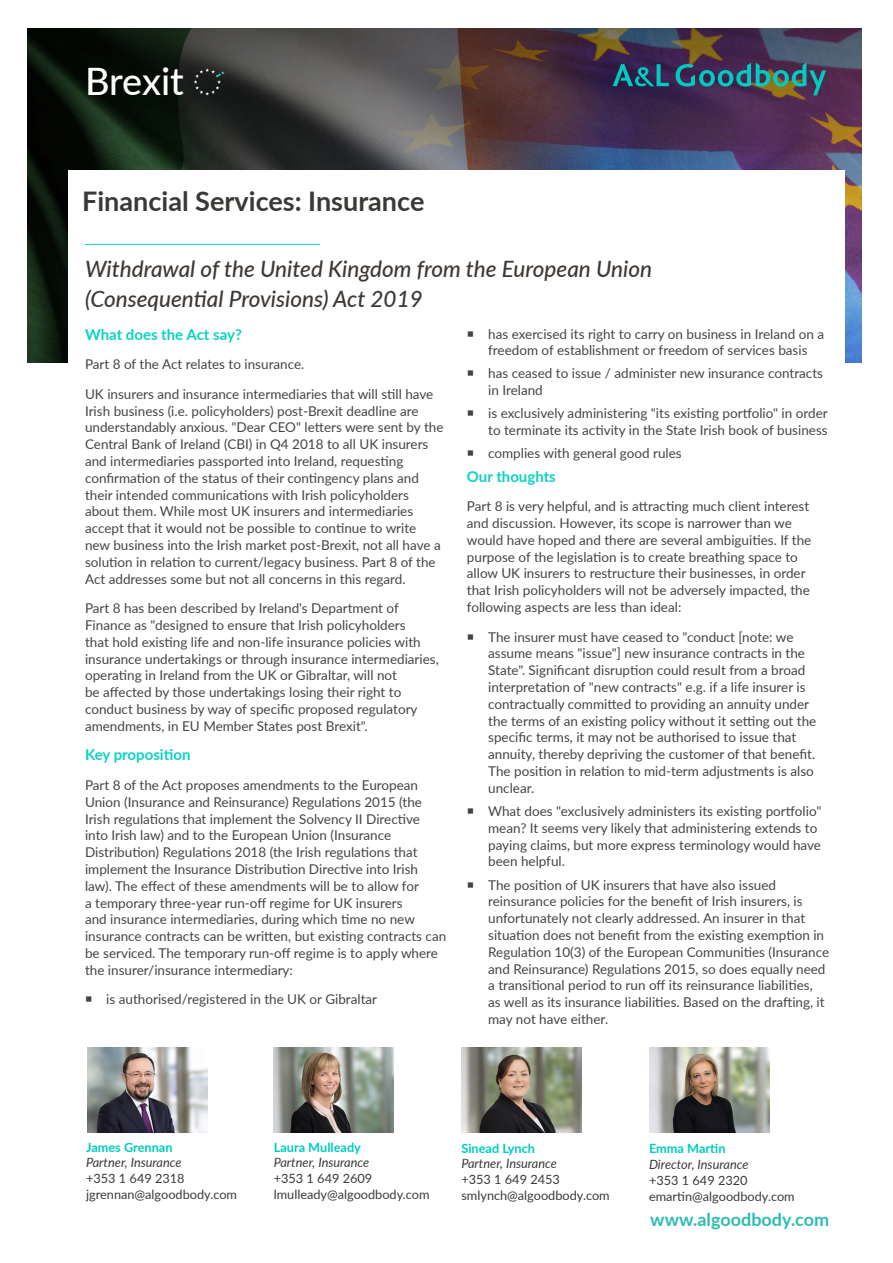
<style>
.page{position:relative;width:893px;height:1263px;background:#fff}
.page>*{position:absolute;margin:0;border:0;box-sizing:border-box;transform-origin:0 0}
.t1{font:500 37.8px "Lato";letter-spacing:-.005em;color:#fff}
.t2{font:700 27px "Lato";color:#3b3936}
.t3{font:italic 500 22.5px/30px "Lato";color:#3e3935}
.t4{font:700 18px "Lato";color:#2dbcb4}
.t5{font:700 15px "Lato";color:#0bd2c5}
.t6{font:13.5px/16.8px "Lato";color:#464442}
.t7{font:12.75px/15.8px "Lato";color:#3b3936}
.t8{font:italic 12.75px "Lato";color:#3b3936}
.t9{font:700 12.75px "Lato";color:#00cbbe}
</style>
<div class="page">
<img style="left:28px;top:29px;width:833px;height:334px">
<div style="left:68px;top:170px;width:776px;height:978px;background:#fff"></div>
<svg style="left:613px;top:64px;width:56px;height:22px"></svg>
<svg style="left:676px;top:63px;width:150px;height:32px;background:#3a5a68"></svg>
<svg style="left:194px;top:68px;width:31px;height:27px"></svg>
<hr style="left:85px;top:244px;width:235px;height:1px;background:#0bd2c5">
<img style="left:274px;top:1048px;width:120px;height:85px">
<img style="left:87px;top:1048px;width:120px;height:85px">
<img style="left:461px;top:1048px;width:120px;height:85px">
<img style="left:649px;top:1048px;width:120px;height:85px">
<h1 class="t1" style="left:85px;top:54px;width:100px">Brexit</h1>
<h2 class="t2" style="left:82px;top:182px;width:344px">Financial Services: Insurance</h2>
<h3 class="t3" style="left:85px;top:253px;width:569px">Withdrawal of the United Kingdom from the European Union (Consequential Provisions) Act 2019</h3>
<p class="t5" style="left:85px;top:323px;width:158px">What does the Act say?</p>
<p class="t6" style="left:85px;top:349px;width:350px;line-height:29.5px">Part 8 of the Act relates to insurance.<br>UK insurers and insurance intermediaries that will still have</p>
<p class="t6" style="left:85px;top:402px;width:360px">Irish business (i.e. policyholders) post-Brexit deadline are understandably anxious. "Dear CEO" letters were sent by the Central Bank of Ireland (CBI) in Q4 2018 to all UK insurers and intermediaries passported into Ireland, requesting confirmation of the status of their contingency plans and their intended communications with Irish policyholders about them. While most UK insurers and intermediaries accept that it would not be possible to continue to write new business into the Irish market post-Brexit, not all have a solution in relation to current/legacy business. Part 8 of the Act addresses some but not all concerns in this regard.</p>
<p class="t6" style="left:85px;top:599px;width:355px">Part 8 has been described by Ireland's Department of Finance as "designed to ensure that Irish policyholders<br>that hold existing life and non-life insurance policies with insurance undertakings or through insurance intermediaries, operating in Ireland from the UK or Gibraltar, will not<br>be affected by those undertakings losing their right to conduct business by way of specific proposed regulatory amendments, in EU Member States post Brexit".</p>
<p class="t5" style="left:85px;top:744px;width:107px">Key proposition</p>
<p class="t6" style="left:85px;top:776px;width:363px">Part 8 of the Act proposes amendments to the European Union (Insurance and Reinsurance) Regulations 2015 (the Irish regulations that implement the Solvency II Directive into Irish law) and to the European Union (Insurance Distribution) Regulations 2018 (the Irish regulations that implement the Insurance Distribution Directive into Irish law). The effect of these amendments will be to allow for<br>a temporary three-year run-off regime for UK insurers<br>and insurance intermediaries, during which time no new insurance contracts can be written, but existing contracts can be serviced. The temporary run-off regime is to apply where the insurer/insurance intermediary:</p>
<p class="t6" style="left:106px;top:990px;width:272px">is authorised/registered in the UK or Gibraltar</p>
<p class="t6" style="left:488px;top:325px;width:337px">has exercised its right to carry on business in Ireland on a freedom of establishment or freedom of services basis</p>
<p class="t6" style="left:488px;top:365px;width:336px">has ceased to issue / administer new insurance contracts in Ireland</p>
<p class="t6" style="left:488px;top:405px;width:341px">is exclusively administering "its existing portfolio" in order to terminate its activity in the State Irish book of business</p>
<p class="t6" style="left:488px;top:445px;width:195px">complies with general good rules</p>
<p class="t5" style="left:467px;top:465px;width:90px">Our thoughts</p>
<p class="t6" style="left:467px;top:497px;width:346px">Part 8 is very helpful, and is attracting much client interest and discussion. However, its scope is narrower than we would have hoped and there are several ambiguities. If the purpose of the legislation is to create breathing space to allow UK insurers to restructure their businesses, in order that Irish policyholders will not be adversely impacted, the following aspects are less than ideal:</p>
<p class="t6" style="left:488px;top:628px;width:330px">The insurer must have ceased to "conduct [note: we assume means "issue"] new insurance contracts in the State". Significant disruption could result from a broad interpretation of "new contracts" e.g. if a life insurer is contractually committed to providing an annuity under the terms of an existing policy without it setting out the specific terms, it may not be authorised to issue that annuity, thereby depriving the customer of that benefit.<br>The position in relation to mid-term adjustments is also unclear.</p>
<p class="t6" style="left:488px;top:802px;width:335px">What does "exclusively administers its existing portfolio" mean? It seems very likely that administering extends to paying claims, but more express terminology would have been helpful.</p>
<p class="t6" style="left:488px;top:876px;width:342px">The position of UK insurers that have also issued reinsurance policies for the benefit of Irish insurers, is unfortunately not clearly addressed. An insurer in that situation does not benefit from the existing exemption in Regulation 10(3) of the European Communities (Insurance and Reinsurance) Regulations 2015, so does equally need a transitional period to run off its reinsurance liabilities,<br>as well as its insurance liabilities. Based on the drafting, it may not have either.</p>
<p class="t9" style="left:86px;top:1138px;width:88px">James Grennan</p>
<p class="t8" style="left:86px;top:1154px;width:97px">Partner, Insurance</p>
<p class="t7" style="left:86px;top:1170px;width:152px">+353 1 649 2318 jgrennan@algoodbody.com</p>
<p class="t9" style="left:274px;top:1138px;width:89px">Laura Mulleady</p>
<p class="t8" style="left:274px;top:1154px;width:97px">Partner, Insurance</p>
<p class="t7" style="left:274px;top:1170px;width:157px">+353 1 649 2609 lmulleady@algoodbody.com</p>
<p class="t9" style="left:461px;top:1139px;width:75px">Sinead Lynch</p>
<p class="t8" style="left:461px;top:1155px;width:97px">Partner, Insurance</p>
<p class="t7" style="left:461px;top:1171px;width:150px">+353 1 649 2453 smlynch@algoodbody.com</p>
<p class="t9" style="left:649px;top:1139px;width:78px">Emma Martin</p>
<p class="t8" style="left:649px;top:1155px;width:101px">Director, Insurance</p>
<p class="t7" style="left:649px;top:1172px;width:147px">+353 1 649 2320 emartin@algoodbody.com</p>
<h3 class="t4" style="left:650px;top:1207px;width:180px">www.algoodbody.com</h3>
</div>
